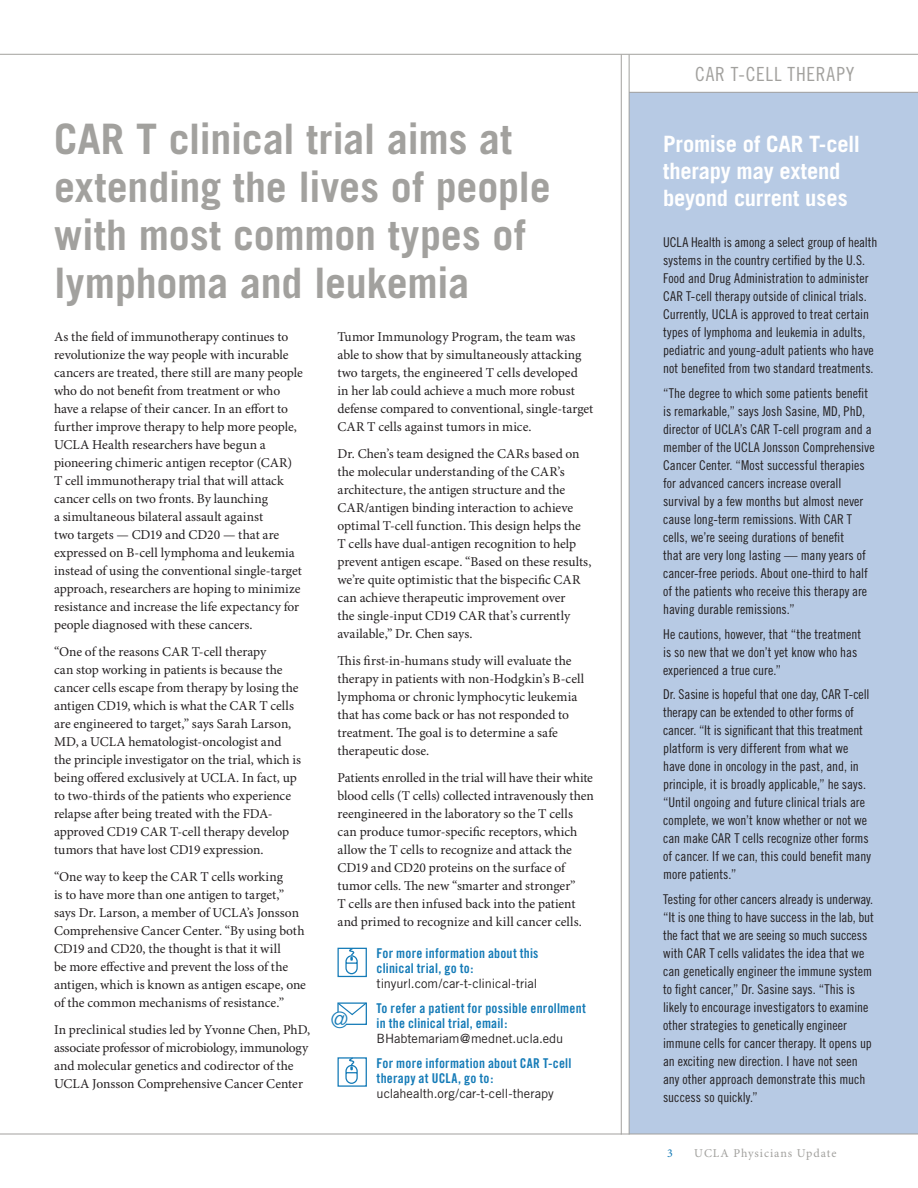
<style>
.page{position:relative;width:918px;height:1188px;background:#fff}
.page>*{position:absolute;margin:0;border:0;box-sizing:border-box;transform-origin:0 0}
.t1{font:700 42px/48px "Trade Gothic";letter-spacing:-.005em;color:#a2a19e}
.t2{font:300 22.65px "Trade Gothic";color:#157bb7}
.t3{font:700 22.5px/27px "Trade Gothic";letter-spacing:-.01em;color:#fff}
.t4{font:19.5px "Trade Gothic Cond Eighteen";letter-spacing:.04em;color:#a2a19e}
.t5{font:13.5px/18px "Minion Pro";letter-spacing:-.005em;color:#231f20}
.t6{font:13.5px/18px "Trade Gothic Cond Eighteen";color:#231f20}
.t7{font:13.5px/15px "Trade Gothic Bold Cond Twenty";letter-spacing:.015em;color:#157bb7}
.t8{font:12.75px "Trade Gothic";letter-spacing:-.005em;color:#231f20}
.t9{font:12px "Minion Pro";letter-spacing:.08em;color:#a2a19e}
.t10{font:12px "Minion Pro";color:#157bb7}
</style>
<div class="page">
<div style="left:629px;top:93px;width:289px;height:1041px;background:#b7cae4"></div>
<hr style="left:629px;top:55px;width:1px;height:1080px;background:#a2a19e">
<hr style="left:621px;top:55px;width:1px;height:1080px;background:#a2a19e">
<hr style="left:0;top:54px;width:918px;height:1px;background:#a2a19e">
<hr style="left:0;top:1134px;width:918px;height:1px;background:#a2a19e">
<hr style="left:629px;top:92px;width:289px;height:1px;background:#a2a19e">
<div style="left:338px;top:948px;width:29px;height:29px;border:1px solid #157bb7"></div>
<svg style="left:345px;top:947px;width:13px;height:28px"></svg>
<div style="left:338px;top:1057px;width:29px;height:30px;border:1px solid #157bb7"></div>
<svg style="left:345px;top:1057px;width:13px;height:27px"></svg>
<svg style="left:337px;top:1002px;width:30px;height:23px"></svg>
<p class="t1" style="left:54px;top:114px;width:498px">CAR T clinical trial aims at extending the lives of people with most common types of lymphoma and leukemia</p>
<p class="t5" style="left:54px;top:329px;width:250px">As the field of immunotherapy continues to revolutionize the way people with incurable cancers are treated, there still are many people who do not benefit from treatment or who have a relapse of their cancer. In an effort to further improve therapy to help more people, UCLA Health researchers have begun a pioneering chimeric antigen receptor (CAR)<br>T cell immunotherapy trial that will attack cancer cells on two fronts. By launching<br>a simultaneous bilateral assault against<br>two targets — CD19 and CD20 — that are expressed on B-cell lymphoma and leukemia instead of using the conventional single-target approach, researchers are hoping to minimize resistance and increase the life expectancy for people diagnosed with these cancers.</p>
<p class="t5" style="left:54px;top:644px;width:249px">“One of the reasons CAR T-cell therapy<br>can stop working in patients is because the cancer cells escape from therapy by losing the antigen CD19, which is what the CAR T cells are engineered to target,” says Sarah Larson, MD, a UCLA hematologist-oncologist and the principle investigator on the trial, which is being offered exclusively at UCLA. In fact, up to two-thirds of the patients who experience relapse after being treated with the FDA&shy;approved CD19 CAR T-cell therapy develop tumors that have lost CD19 expression.</p>
<p class="t5" style="left:54px;top:869px;width:254px">“One way to keep the CAR T cells working<br>is to have more than one antigen to target,” says Dr. Larson, a member of UCLA’s Jonsson Comprehensive Cancer Center. “By using both CD19 and CD20, the thought is that it will<br>be more effective and prevent the loss of the antigen, which is known as antigen escape, one of the common mechanisms of resistance.”</p>
<p class="t5" style="left:54px;top:1022px;width:258px">In preclinical studies led by Yvonne Chen, PhD, associate professor of microbiology, immunology and molecular genetics and codirector of the UCLA Jonsson Comprehensive Cancer Center</p>
<p class="t5" style="left:338px;top:329px;width:257px">Tumor Immunology Program, the team was able to show that by simultaneously attacking two targets, the engineered T cells developed<br>in her lab could achieve a much more robust defense compared to conventional, single-target CAR T cells against tumors in mice.</p>
<p class="t5" style="left:338px;top:446px;width:255px">Dr. Chen’s team designed the CARs based on the molecular understanding of the CAR’s architecture, the antigen structure and the CAR/antigen binding interaction to achieve optimal T-cell function. This design helps the T cells have dual-antigen recognition to help prevent antigen escape. “Based on these results, we’re quite optimistic that the bispecific CAR can achieve therapeutic improvement over<br>the single-input CD19 CAR that’s currently available,” Dr. Chen says.</p>
<p class="t5" style="left:338px;top:653px;width:248px">This first-in-humans study will evaluate the therapy in patients with non-Hodgkin’s B-cell lymphoma or chronic lymphocytic leukemia that has come back or has not responded to treatment. The goal is to determine a safe therapeutic dose.</p>
<p class="t5" style="left:338px;top:770px;width:258px">Patients enrolled in the trial will have their white blood cells (T cells) collected intravenously then reengineered in the laboratory so the T cells can produce tumor-specific receptors, which allow the T cells to recognize and attack the CD19 and CD20 proteins on the surface of tumor cells. The new “smarter and stronger”<br>T cells are then infused back into the patient and primed to recognize and kill cancer cells.</p>
<p class="t7" style="left:377px;top:946px;width:163px">For more information about this clinical trial, go to:</p>
<p class="t8" style="left:377px;top:976px;width:162px">tinyurl.com/car-t-clinical-trial</p>
<p class="t7" style="left:377px;top:1000px;width:211px">To refer a patient for possible enrollment in the clinical trial, email:</p>
<p class="t8" style="left:377px;top:1031px;width:188px">BHabtemariam@mednet.ucla.edu</p>
<p class="t2" style="left:330px;top:1006px;width:20px">@</p>
<p class="t7" style="left:377px;top:1055px;width:196px">For more information about CAR T-cell therapy at UCLA, go to:</p>
<p class="t8" style="left:377px;top:1085px;width:179px">uclahealth.org/car-t-cell-therapy</p>
<p class="t4" style="left:695px;top:62px;width:161px">CAR T-CELL THERAPY</p>
<p class="t3" style="left:663px;top:131px;width:198px">Promise of CAR T-cell therapy may extend beyond current uses</p>
<p class="t6" style="left:663px;top:233px;width:216px">UCLA Health is among a select group of health systems in the country certified by the U.S.<br>Food and Drug Administration to administer CAR T-cell therapy outside of clinical trials.<br>Currently, UCLA is approved to treat certain types of lymphoma and leukemia in adults, pediatric and young-adult patients who have not benefited from two standard treatments.</p>
<p class="t6" style="left:663px;top:384px;width:213px">“The degree to which some patients benefit is remarkable,” says Josh Sasine, MD, PhD, director of UCLA’s CAR T-cell program and a member of the UCLA Jonsson Comprehensive Cancer Center. “Most successful therapies for advanced cancers increase overall survival by a few months but almost never cause long-term remissions. With CAR T cells, we’re seeing durations of benefit<br>that are very long lasting — many years of cancer-free periods. About one-third to half of the patients who receive this therapy are having durable remissions.”</p>
<p class="t6" style="left:663px;top:625px;width:200px">He cautions, however, that “the treatment is so new that we don’t yet know who has experienced a true cure.”</p>
<p class="t6" style="left:663px;top:686px;width:209px">Dr. Sasine is hopeful that one day, CAR T-cell therapy can be extended to other forms of cancer. “It is significant that this treatment platform is very different from what we have done in oncology in the past, and, in principle, it is broadly applicable,” he says. “Until ongoing and future clinical trials are complete, we won’t know whether or not we can make CAR T cells recognize other forms of cancer. If we can, this could benefit many more patients.”</p>
<p class="t6" style="left:663px;top:890px;width:212px">Testing for other cancers already is underway. “It is one thing to have success in the lab, but the fact that we are seeing so much success with CAR T cells validates the idea that we can genetically engineer the immune system to fight cancer,” Dr. Sasine says. “This is likely to encourage investigators to examine other strategies to genetically engineer immune cells for cancer therapy. It opens up an exciting new direction. I have not seen any other approach demonstrate this much success so quickly.”</p>
<p class="t10" style="left:667px;top:1146px;width:7px">3</p>
<p class="t9" style="left:694px;top:1146px;width:144px">UCLA Physicians Update</p>
</div>
